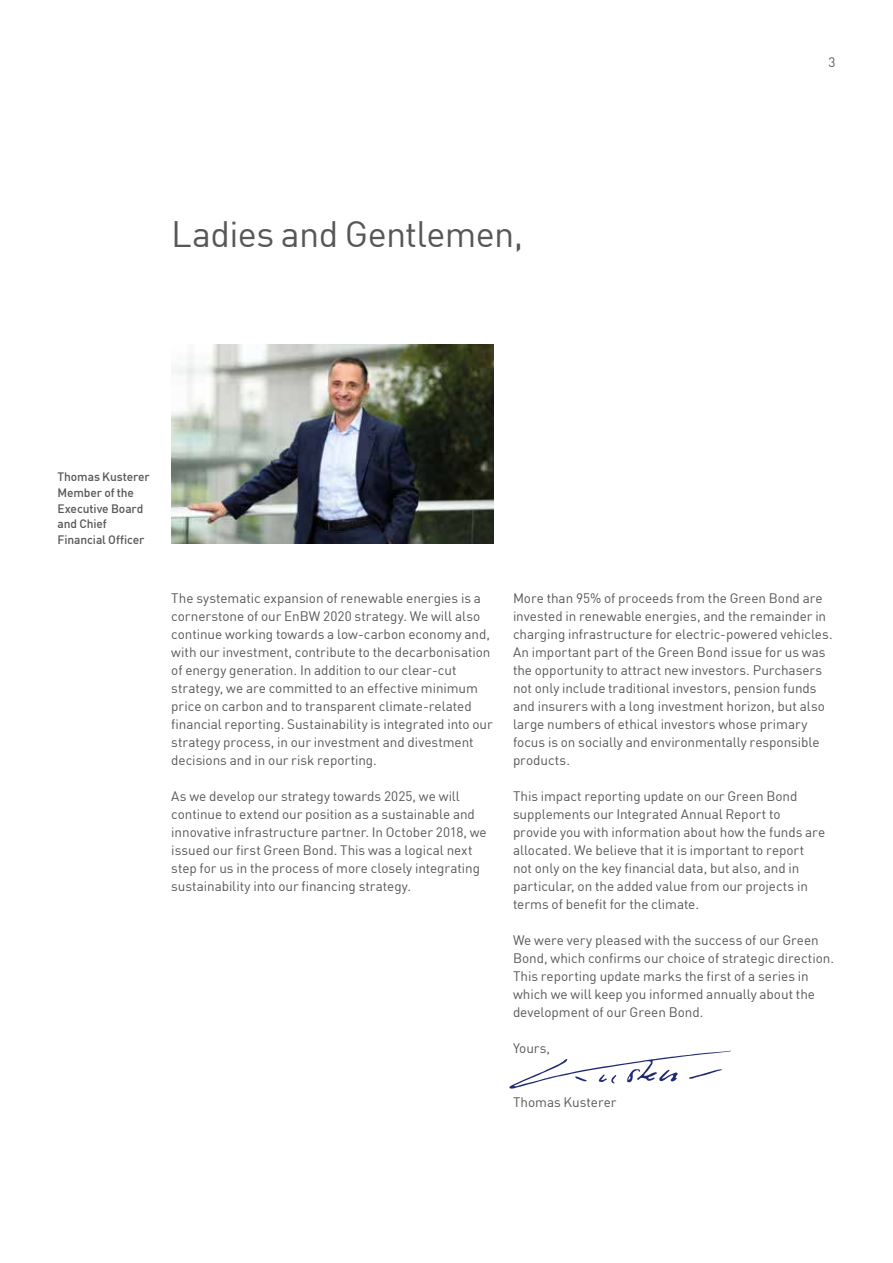
<style>
.page{position:relative;width:893px;height:1263px;background:#fff}
.page>*{position:absolute;margin:0;border:0;box-sizing:border-box;transform-origin:0 0}
.t1{font:36px "En BWDIN Pro";letter-spacing:-.02em;color:#575756}
.t2{font:13.5px/18px "En BWDIN Pro";letter-spacing:-.005em;color:#575756}
.t3{font:500 12px/15.8px "En BWDIN Pro";letter-spacing:-.01em;color:#575756}
</style>
<div class="page">
<img style="left:171px;top:344px;width:323px;height:200px">
<svg style="left:509px;top:1051px;width:222px;height:37px"></svg>
<h1 class="t1" style="left:171px;top:206px;width:353px">Ladies and Gentlemen,</h1>
<p class="t2" style="left:828px;top:52px;width:9px">3</p>
<p class="t3" style="left:57px;top:467px;width:94px">Thomas Kusterer<br>Member of the<br>Executive Board and Chief<br>Financial Officer</p>
<p class="t2" style="left:171px;top:587px;width:323px">The systematic expansion of renewable energies is a cornerstone of our EnBW 2020 strategy. We will also continue working towards a low-carbon economy and, with our investment, contribute to the decarbonisation of energy generation. In addition to our clear-cut strategy, we are committed to an effective minimum price on carbon and to transparent climate-related financial reporting. Sustainability is integrated into our strategy process, in our investment and divestment decisions and in our risk reporting.</p>
<p class="t2" style="left:171px;top:785px;width:317px">As we develop our strategy towards 2025, we will continue to extend our position as a sustainable and innovative infrastructure partner. In October 2018, we issued our first Green Bond. This was a logical next step for us in the process of more closely integrating sustainability into our financing strategy.</p>
<p class="t2" style="left:513px;top:587px;width:321px">More than 95% of proceeds from the Green Bond are invested in renewable energies, and the remainder in charging infrastructure for electric-powered vehicles.<br>An important part of the Green Bond issue for us was the opportunity to attract new investors. Purchasers not only include traditional investors, pension funds and insurers with a long investment horizon, but also large numbers of ethical investors whose primary focus is on socially and environmentally responsible products.</p>
<p class="t2" style="left:513px;top:785px;width:314px">This impact reporting update on our Green Bond supplements our Integrated Annual Report to provide you with information about how the funds are allocated. We believe that it is important to report not only on the key financial data, but also, and in particular, on the added value from our projects in terms of benefit for the climate.</p>
<p class="t2" style="left:513px;top:929px;width:322px">We were very pleased with the success of our Green Bond, which confirms our choice of strategic direction.<br>This reporting update marks the first of a series in which we will keep you informed annually about the development of our Green Bond.</p>
<p class="t2" style="left:513px;top:1037px;width:39px">Yours,</p>
<p class="t2" style="left:513px;top:1091px;width:105px">Thomas Kusterer</p>
</div>
